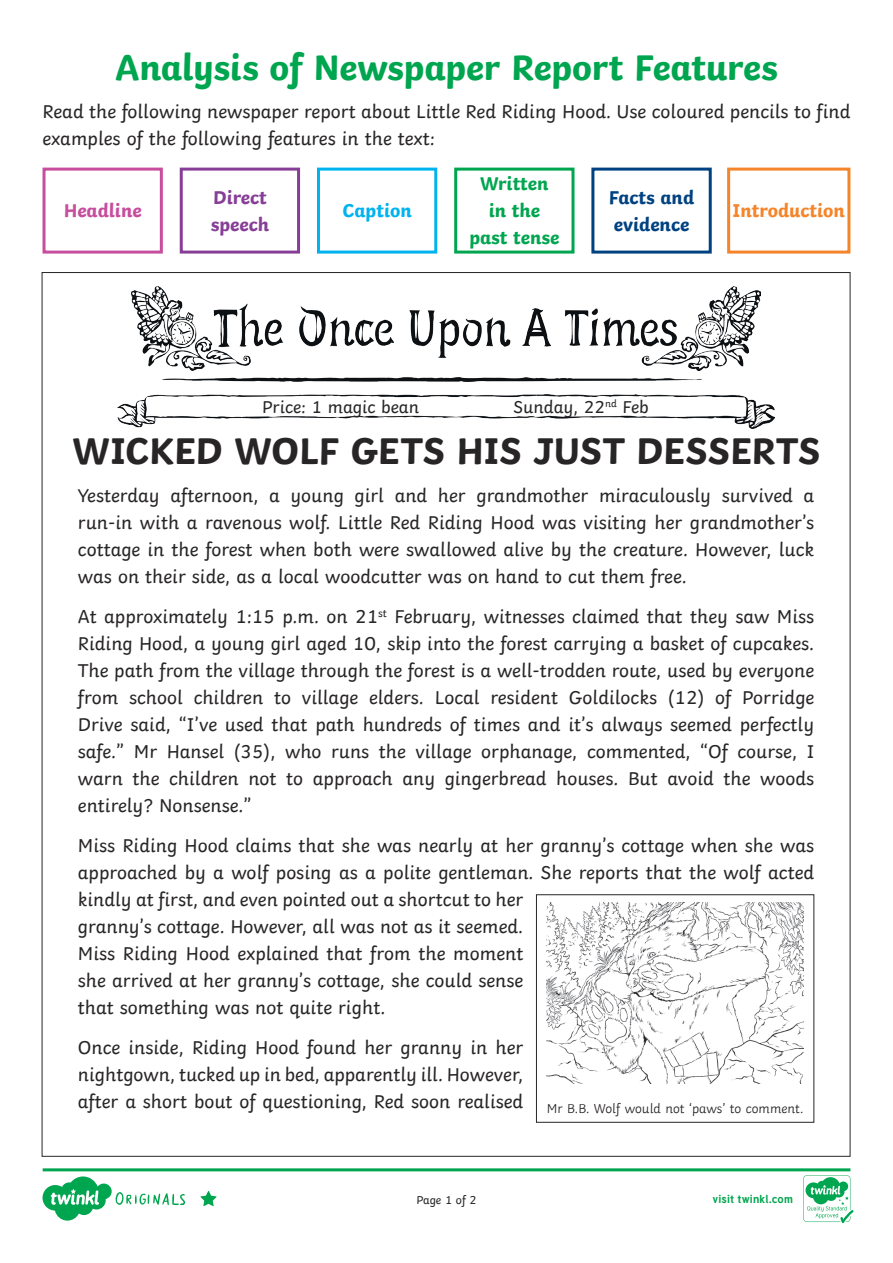
<style>
.page{position:relative;width:893px;height:1263px;background:#fff}
.page>*{position:absolute;margin:0;border:0;box-sizing:border-box;transform-origin:0 0}
.Heading_1{font:700 39.15px "Twinkl";letter-spacing:-.005em;color:#282526}
.Heading_1-2{font:700 37.5px "Twinkl";letter-spacing:-.005em;color:#00a54f}
.KS2_Body_Copy{font:19.5px/27px "Twinkl";color:#282526;text-align:justify}
.KS2_Body_Copy-2{font:700 19.5px/27px "Twinkl";color:#00a54f;text-align:center}
.KS2_Body_Copy-3{font:700 19.5px/27px "Twinkl";color:#004281}
.KS2_Body_Copy-4{font:700 19.5px "Twinkl";color:#f5852a}
.KS2_Body_Copy-5{font:700 19.5px/27px "Twinkl";color:#873e97}
.KS2_Body_Copy-6{font:700 19.5px "Twinkl";color:#c74d9d}
.KS2_Body_Copy-7{font:700 19.5px "Twinkl";color:#00b3ef}
.KS2_Body_Copy-8{font:18px "Twinkl";color:#282526}
.t1{font:300 13.5px "Twinkl";color:#231f20}
.Page_Numbers{font:12px "Twinkl";letter-spacing:-.005em;color:#282526}
.t2{font:700 11.4px "Tuffy";letter-spacing:.015em;color:#00a54f}
</style>
<div class="page">
<img style="left:132px;top:286px;width:628px;height:84px">
<img style="left:163px;top:378px;width:538px;height:4px">
<div style="left:536px;top:894px;width:278px;height:229px;border:1px solid #282526"></div>
<img style="left:546px;top:902px;width:257px;height:182px">
<img style="left:118px;top:395px;width:656px;height:33px">
<div style="left:727px;top:168px;width:123px;height:86px;border:3px solid #f5852a"></div>
<div style="left:180px;top:168px;width:120px;height:86px;border:3px solid #873e97"></div>
<div style="left:317px;top:168px;width:120px;height:86px;border:3px solid #00b3ef"></div>
<div style="left:43px;top:168px;width:120px;height:86px;border:3px solid #c74d9d"></div>
<div style="left:454px;top:168px;width:120px;height:86px;border:3px solid #00a54f"></div>
<div style="left:591px;top:168px;width:121px;height:86px;border:3px solid #004281"></div>
<svg style="left:43px;top:1168px;width:810px;height:55px"></svg>
<p class="Heading_1-2" style="left:115px;top:37px;width:664px">Analysis of Newspaper Report Features</p>
<p class="KS2_Body_Copy" style="left:43px;top:96px;width:809px">Read the following newspaper report about Little Red Riding Hood. Use coloured pencils to find examples of the following features in the text:</p>
<p class="KS2_Body_Copy-5" style="left:211px;top:181px;width:60px">Direct speech</p>
<p class="KS2_Body_Copy-6" style="left:64px;top:194px;width:80px">Headline</p>
<p class="KS2_Body_Copy-7" style="left:342px;top:194px;width:71px">Caption</p>
<p class="KS2_Body_Copy-2" style="left:469px;top:168px;width:91px">Written in the past tense</p>
<p class="KS2_Body_Copy-3" style="left:609px;top:181px;width:87px">Facts and evidence</p>
<p class="KS2_Body_Copy-4" style="left:733px;top:194px;width:114px">Introduction</p>
<p class="KS2_Body_Copy-8" style="left:262px;top:393px;width:159px">Price: 1 magic bean</p>
<p class="KS2_Body_Copy-8" style="left:513px;top:393px;width:137px">Sunday, 22<sup>nd</sup> Feb</p>
<p class="Heading_1" style="left:72px;top:418px;width:750px">WICKED WOLF GETS HIS JUST DESSERTS</p>
<p class="KS2_Body_Copy" style="left:78px;top:480px;width:738px">Yesterday afternoon, a young girl and her grandmother miraculously survived a run-in with a ravenous wolf. Little Red Riding Hood was visiting her grandmother’s cottage in the forest when both were swallowed alive by the creature. However, luck was on their side, as a local woodcutter was on hand to cut them free.</p>
<p class="KS2_Body_Copy" style="left:78px;top:601px;width:738px">At approximately 1:15 p.m. on 21<sup>st</sup> February, witnesses claimed that they saw Miss Riding Hood, a young girl aged 10, skip into the forest carrying a basket of cupcakes.<br>The path from the village through the forest is a well-trodden route, used by everyone from school children to village elders. Local resident Goldilocks (12) of Porridge Drive said, “I’ve used that path hundreds of times and it’s always seemed perfectly safe.” Mr Hansel (35), who runs the village orphanage, commented, “Of course, I warn the children not to approach any gingerbread houses. But avoid the woods entirely? Nonsense.”</p>
<p class="KS2_Body_Copy" style="left:78px;top:830px;width:738px;text-align:left">Miss Riding Hood claims that she was nearly at her granny’s cottage when she was approached by a wolf posing as a polite gentleman. She reports that the wolf acted kindly at first, and even pointed out a shortcut to her<br>granny’s cottage. However, all was not as it seemed.<br>Miss Riding Hood explained that from the moment<br>she arrived at her granny’s cottage, she could sense<br>that something was not quite right.</p>
<p class="KS2_Body_Copy" style="left:78px;top:1032px;width:447px">Once inside, Riding Hood found her granny in her nightgown, tucked up in bed, apparently ill. However, after a short bout of questioning, Red soon realised</p>
<p class="t1" style="left:547px;top:1098px;width:258px">Mr B.B. Wolf would not ‘paws’ to comment.</p>
<p class="Page_Numbers" style="left:416px;top:1191px;width:62px">Page 1 of 2</p>
<p class="t2" style="left:712px;top:1190px;width:82px">visit twinkl.com</p>
</div>
